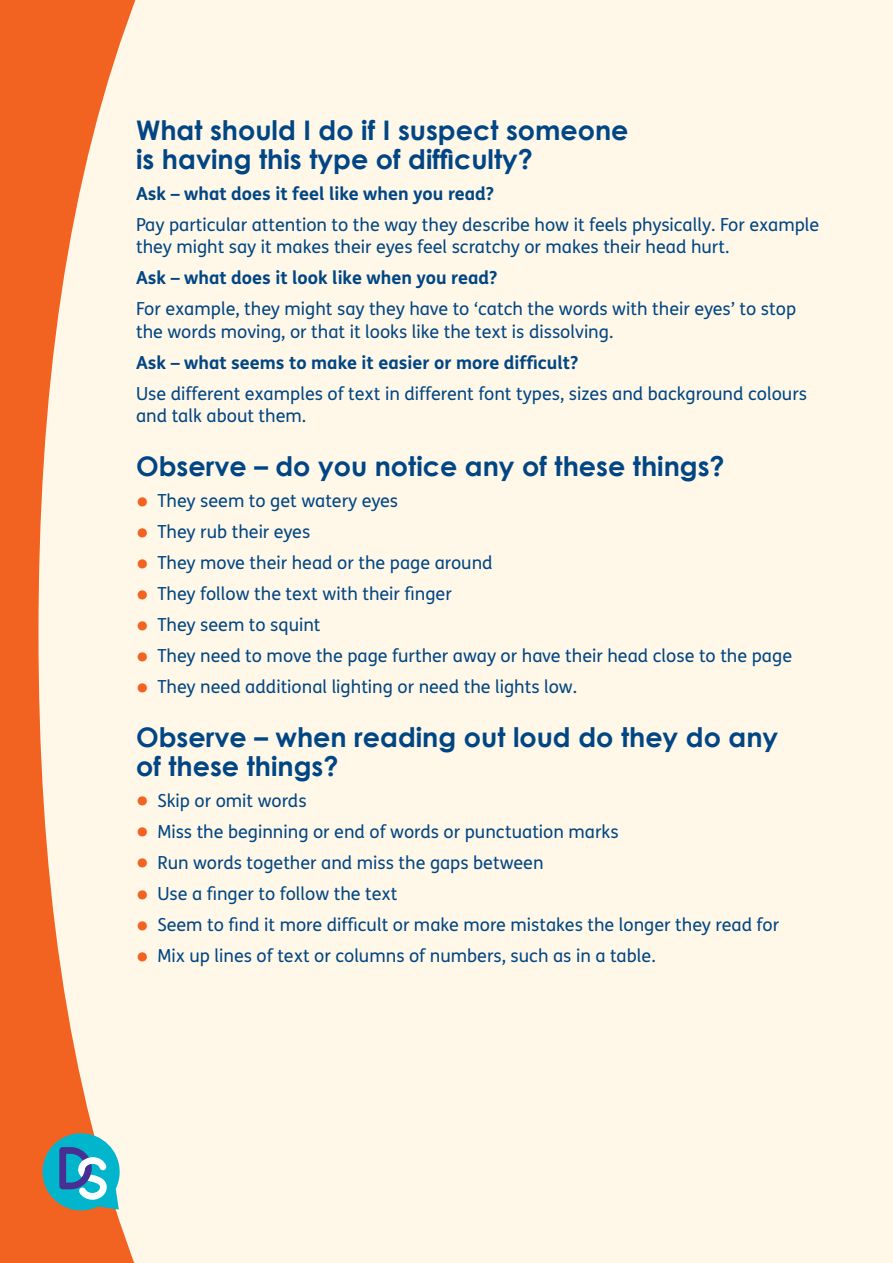
<style>
.page{position:relative;width:893px;height:1263px;background:#fff7e7}
.page>*{position:absolute;margin:0;border:0;box-sizing:border-box;transform-origin:0 0}
.t1{font:700 27px/28.5px "Century Gothic";color:#004684}
.t2{font:18px/22.5px "FS Me";color:#004684}
.t3{font:700 18px "FS Me";color:#004684}
.s1{font-size:37.5px;color:#f26322}
</style>
<div class="page">
<svg style="left:0;top:0;width:136px;height:1263px"></svg>
<svg style="left:43px;top:1133px;width:77px;height:77px;background:#4ea8b8"></svg>
<h1 class="t1" style="left:136px;top:115px;width:494px">What should I do if I suspect someone is having this type of difficulty?</h1>
<p class="t3" style="left:136px;top:179px;width:360px">Ask – what does it feel like when you read?</p>
<p class="t2" style="left:136px;top:213px;width:685px">Pay particular attention to the way they describe how it feels physically. For example they might say it makes their eyes feel scratchy or makes their head hurt.</p>
<p class="t3" style="left:136px;top:264px;width:363px">Ask – what does it look like when you read?</p>
<p class="t2" style="left:136px;top:297px;width:662px">For example, they might say they have to ‘catch the words with their eyes’ to stop the words moving, or that it looks like the text is dissolving.</p>
<p class="t3" style="left:136px;top:348px;width:444px">Ask – what seems to make it easier or more difficult?</p>
<p class="t2" style="left:136px;top:382px;width:672px">Use different examples of text in different font types, sizes and background colours and talk about them.</p>
<h1 class="t1" style="left:136px;top:451px;width:590px">Observe – do you notice any of these things?</h1>
<p class="t2" style="left:136px;top:489px;width:264px"><span class="s1">•</span> They seem to get watery eyes</p>
<p class="t2" style="left:136px;top:520px;width:176px"><span class="s1">•</span> They rub their eyes</p>
<p class="t2" style="left:136px;top:551px;width:358px"><span class="s1">•</span> They move their head or the page around</p>
<p class="t2" style="left:136px;top:582px;width:317px"><span class="s1">•</span> They follow the text with their finger</p>
<p class="t2" style="left:136px;top:613px;width:186px"><span class="s1">•</span> They seem to squint</p>
<p class="t2" style="left:136px;top:644px;width:657px"><span class="s1">•</span> They need to move the page further away or have their head close to the page</p>
<p class="t2" style="left:136px;top:675px;width:443px"><span class="s1">•</span> They need additional lighting or need the lights low.</p>
<h1 class="t1" style="left:136px;top:722px;width:644px">Observe – when reading out loud do they do any of these things?</h1>
<p class="t2" style="left:136px;top:789px;width:172px"><span class="s1">•</span> Skip or omit words</p>
<p class="t2" style="left:136px;top:820px;width:484px"><span class="s1">•</span> Miss the beginning or end of words or punctuation marks</p>
<p class="t2" style="left:136px;top:851px;width:409px"><span class="s1">•</span> Run words together and miss the gaps between</p>
<p class="t2" style="left:136px;top:882px;width:263px"><span class="s1">•</span> Use a finger to follow the text</p>
<p class="t2" style="left:136px;top:913px;width:645px"><span class="s1">•</span> Seem to find it more difficult or make more mistakes the longer they read for</p>
<p class="t2" style="left:136px;top:944px;width:521px"><span class="s1">•</span> Mix up lines of text or columns of numbers, such as in a table.</p>
</div>
